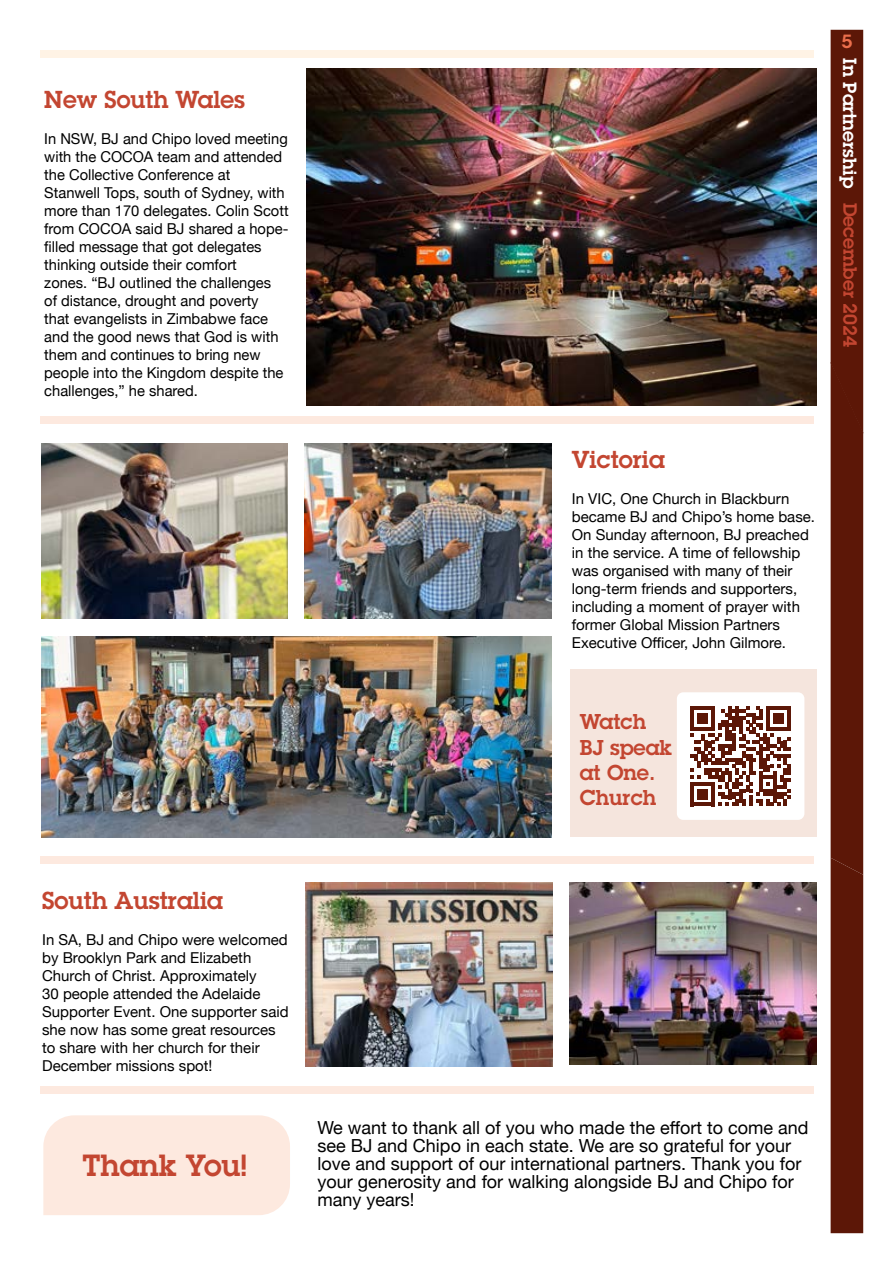
<style>
.page{position:relative;width:893px;height:1263px;background:#fff}
.page>*{position:absolute;margin:0;border:0;box-sizing:border-box;transform-origin:0 0}
.t1{font:600 30px "Lubalin Graph Std";color:#c34631}
.t2{font:600 24px "Lubalin Graph Std";color:#c34631}
.t3{font:600 21px/25.2px "Lubalin Graph Std";color:#c34631}
.t4{font:600 18.75px "Lubalin Graph Std";color:#fff}
.t5{font:600 18.75px "Lubalin Graph Std";color:#c34631}
.t6{font:600 18.75px "Lubalin Graph Std";color:#ec6f4c}
.t7{font:18px/18px "Helvetica Neue";color:#000}
.t8{font:15px/18px "Helvetica Neue";color:#000}
</style>
<div class="page">
<div style="left:831px;top:30px;width:32px;height:1203px;background:#5c1707"></div>
<img style="left:42px;top:443px;width:246px;height:176px">
<img style="left:305px;top:443px;width:247px;height:176px">
<img style="left:41px;top:637px;width:511px;height:200px">
<div style="left:41px;top:416px;width:773px;height:8px;background:#fde9df"></div>
<div style="left:41px;top:50px;width:773px;height:8px;background:#fff3e5"></div>
<div style="left:41px;top:856px;width:773px;height:8px;background:#fde9df"></div>
<div style="left:41px;top:1086px;width:773px;height:8px;background:#fde9df"></div>
<img style="left:307px;top:69px;width:509px;height:336px">
<img style="left:306px;top:882px;width:247px;height:185px">
<img style="left:570px;top:882px;width:246px;height:183px">
<div style="left:43px;top:1115px;width:247px;height:100px;background:#fde9df"></div>
<div style="left:570px;top:670px;width:246px;height:167px;background:#f5e5dd"></div>
<div style="left:677px;top:692px;width:127px;height:128px;background:#fff;border-radius:6px"></div>
<svg style="left:691px;top:706px;width:100px;height:100px"></svg>
<h2 class="t2" style="left:44px;top:84px;width:202px">New South Wales</h2>
<p class="t8" style="left:44px;top:131px;width:246px">In NSW, BJ and Chipo loved meeting with the COCOA team and attended the Collective Conference at<br>Stanwell Tops, south of Sydney, with more than 170 delegates. Colin Scott from COCOA said BJ shared a hope&shy;filled message that got delegates thinking outside their comfort<br>zones. “BJ outlined the challenges<br>of distance, drought and poverty<br>that evangelists in Zimbabwe face and the good news that God is with them and continues to bring new people into the Kingdom despite the challenges,” he shared.</p>
<p class="t6" style="left:841px;top:29px;width:12px">5</p>
<p class="t4" style="left:862px;top:58px;width:131px;rotate:90deg">In Partnership</p>
<p class="t5" style="left:863px;top:203px;width:146px;rotate:90deg">December 2024</p>
<h2 class="t2" style="left:572px;top:444px;width:95px">Victoria</h2>
<p class="t8" style="left:572px;top:491px;width:245px">In VIC, One Church in Blackburn became BJ and Chipo’s home base.<br>On Sunday afternoon, BJ preached in the service. A time of fellowship was organised with many of their long-term friends and supporters, including a moment of prayer with former Global Mission Partners Executive Officer, John Gilmore.</p>
<h3 class="t3" style="left:580px;top:709px;width:94px">Watch<br>BJ speak at One.<br>Church</h3>
<h2 class="t2" style="left:42px;top:885px;width:182px">South Australia</h2>
<p class="t8" style="left:42px;top:932px;width:248px">In SA, BJ and Chipo were welcomed by Brooklyn Park and Elizabeth<br>Church of Christ. Approximately<br>30 people attended the Adelaide<br>Supporter Event. One supporter said she now has some great resources to share with her church for their<br>December missions spot!</p>
<h1 class="t1" style="left:83px;top:1145px;width:166px">Thank You!</h1>
<p class="t7" style="left:318px;top:1120px;width:492px">We want to thank all of you who made the effort to come and see BJ and Chipo in each state. We are so grateful for your love and support of our international partners. Thank you for your generosity and for walking alongside BJ and Chipo for many years!</p>
</div>
